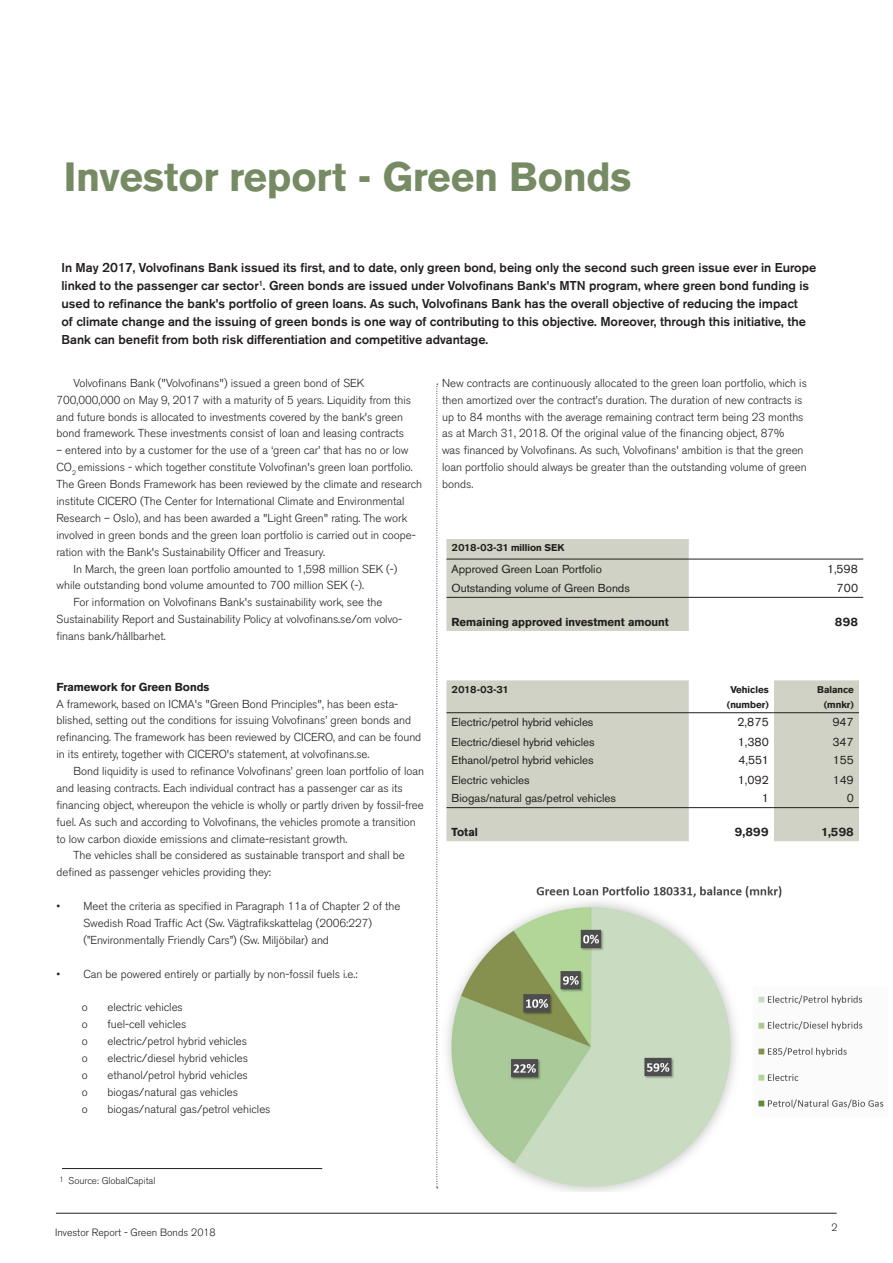
<style>
.page{position:relative;width:893px;height:1263px;background:#fff}
.page>*{position:absolute;margin:0;border:0;box-sizing:border-box;transform-origin:0 0}
.Rubrik_32_pkt_cent{font:700 40.5px "Volvo Sans Pro";color:#768b64}
.Mellanrubrik_9_pkt{font:500 12.75px/18px "Volvo Sans Pro";color:#231f20}
.BRÖD_Volvo_Sans_Pr{font:300 11.55px/16.8px "Volvo Sans Pro";color:#231f20}
.BRÖD_INDRAG_Volvo{font:300 11.55px/16.8px "Volvo Sans Pro";color:#231f20}
.Tabelltext{font:11.55px "Volvo Sans Pro";color:#231f20}
.Tabelltext-2{font:700 11.55px "Volvo Sans Pro";color:#231f20}
.BRÖD_Volvo_Sans_Pr-2{font:700 11.55px "Volvo Sans Pro";color:#231f20}
.t1{font:300 10.5px "Volvo Sans Pro";color:#231f20}
.Tabelltext_FET{font:700 9.75px/15px "Volvo Sans Pro";color:#231f20;text-align:center}
.BRÖD_Volvo_Sans_Pr-3{font:300 9.75px "Volvo Sans Pro";color:#231f20}
</style>
<div class="page">
<hr style="left:56px;top:1213px;width:781px;height:1px;background:#231f20">
<div style="left:446px;top:680px;width:413px;height:161px;background:#cfd2c4"></div>
<svg style="left:689px;top:680px;width:85px;height:161px"></svg>
<hr style="left:446px;top:807px;width:243px;height:1px;background:#231f20">
<hr style="left:689px;top:807px;width:85px;height:1px;background:#231f20">
<hr style="left:774px;top:807px;width:85px;height:1px;background:#231f20">
<hr style="left:446px;top:712px;width:243px;height:1px;background:#231f20">
<hr style="left:689px;top:712px;width:85px;height:1px;background:#231f20">
<hr style="left:774px;top:712px;width:85px;height:1px;background:#231f20">
<svg style="left:436px;top:384px;width:2px;height:804px"></svg>
<svg style="left:446px;top:539px;width:417px;height:92px"></svg>
<hr style="left:446px;top:597px;width:243px;height:1px;background:#231f20">
<hr style="left:689px;top:597px;width:174px;height:1px;background:#231f20">
<hr style="left:446px;top:559px;width:243px;height:1px;background:#231f20">
<hr style="left:689px;top:559px;width:174px;height:1px;background:#231f20">
<hr style="left:62px;top:1168px;width:260px;height:1px;background:#231f20">
<img style="left:447px;top:886px;width:437px;height:305px">
<p class="Rubrik_32_pkt_cent" style="left:64px;top:153px;width:569px">Investor report - Green Bonds</p>
<p class="Mellanrubrik_9_pkt" style="left:61px;top:259px;width:756px">In May 2017, Volvofinans Bank issued its first, and to date, only green bond, being only the second such green issue ever in Europe linked to the passenger car sector<sup>1</sup>. Green bonds are issued under Volvofinans Bank's MTN program, where green bond funding is used to refinance the bank's portfolio of green loans. As such, Volvofinans Bank has the overall objective of reducing the impact<br>of climate change and the issuing of green bonds is one way of contributing to this objective. Moreover, through this initiative, the Bank can benefit from both risk differentiation and competitive advantage.</p>
<p class="BRÖD_Volvo_Sans_Pr" style="left:56px;top:375px;width:356px;text-indent:17px">Volvofinans Bank ("Volvofinans") issued a green bond of SEK 700,000,000 on May 9, 2017 with a maturity of 5 years. Liquidity from this and future bonds is allocated to investments covered by the bank's green bond framework. These investments consist of loan and leasing contracts</p>
<p class="BRÖD_Volvo_Sans_Pr" style="left:56px;top:442px;width:367px">– entered into by a customer for the use of a ‘green car’ that has no or low CO<sub>2</sub> emissions - which together constitute Volvofinan's green loan portfolio.<br>The Green Bonds Framework has been reviewed by the climate and research institute CICERO (The Center for International Climate and Environmental Research – Oslo), and has been awarded a "Light Green" rating. The work involved in green bonds and the green loan portfolio is carried out in coope&shy;ration with the Bank's Sustainability Officer and Treasury.</p>
<p class="BRÖD_Volvo_Sans_Pr" style="left:56px;top:560px;width:342px;text-indent:17px">In March, the green loan portfolio amounted to 1,598 million SEK (-) while outstanding bond volume amounted to 700 million SEK (-).</p>
<p class="BRÖD_Volvo_Sans_Pr" style="left:56px;top:594px;width:347px;text-indent:17px">For information on Volvofinans Bank's sustainability work, see the<br>Sustainability Report and Sustainability Policy at volvofinans.se/om volvo&shy;finans bank/hållbarhet.</p>
<p class="BRÖD_Volvo_Sans_Pr-2" style="left:56px;top:680px;width:155px">Framework for Green Bonds</p>
<p class="BRÖD_Volvo_Sans_Pr" style="left:56px;top:695px;width:366px">A framework, based on ICMA's "Green Bond Principles", has been esta&shy;blished, setting out the conditions for issuing Volvofinans’ green bonds and refinancing. The framework has been reviewed by CICERO, and can be found in its entirety, together with CICERO's statement, at volvofinans.se.</p>
<p class="BRÖD_INDRAG_Volvo" style="left:56px;top:763px;width:369px;text-indent:17px">Bond liquidity is used to refinance Volvofinans’ green loan portfolio of loan and leasing contracts. Each individual contract has a passenger car as its financing object, whereupon the vehicle is wholly or partly driven by fossil-free fuel. As such and according to Volvofinans, the vehicles promote a transition to low carbon dioxide emissions and climate-resistant growth.</p>
<p class="BRÖD_INDRAG_Volvo" style="left:56px;top:847px;width:350px;text-indent:17px">The vehicles shall be considered as sustainable transport and shall be defined as passenger vehicles providing they:</p>
<p class="BRÖD_Volvo_Sans_Pr" style="left:83px;top:898px;width:319px;text-indent:-27px">• Meet the criteria as specified in Paragraph 11a of Chapter 2 of the<br>Swedish Road Traffic Act (Sw. Vägtrafikskattelag (2006:227) (”Environmentally Friendly Cars”) (Sw. Miljöbilar) and</p>
<p class="BRÖD_Volvo_Sans_Pr" style="left:56px;top:965px;width:303px">• Can be powered entirely or partially by non-fossil fuels i.e.:</p>
<p class="BRÖD_Volvo_Sans_Pr" style="left:82px;top:999px;width:7px">o</p>
<p class="BRÖD_Volvo_Sans_Pr" style="left:107px;top:999px;width:77px">electric vehicles</p>
<p class="BRÖD_Volvo_Sans_Pr" style="left:82px;top:1016px;width:7px">o</p>
<p class="BRÖD_Volvo_Sans_Pr" style="left:107px;top:1016px;width:80px">fuel-cell vehicles</p>
<p class="BRÖD_Volvo_Sans_Pr" style="left:82px;top:1033px;width:7px">o</p>
<p class="BRÖD_Volvo_Sans_Pr" style="left:107px;top:1033px;width:141px">electric/petrol hybrid vehicles</p>
<p class="BRÖD_Volvo_Sans_Pr" style="left:82px;top:1050px;width:7px">o</p>
<p class="BRÖD_Volvo_Sans_Pr" style="left:107px;top:1050px;width:142px">electric/diesel hybrid vehicles</p>
<p class="BRÖD_Volvo_Sans_Pr" style="left:82px;top:1066px;width:7px">o</p>
<p class="BRÖD_Volvo_Sans_Pr" style="left:107px;top:1066px;width:142px">ethanol/petrol hybrid vehicles</p>
<p class="BRÖD_Volvo_Sans_Pr" style="left:82px;top:1083px;width:7px">o</p>
<p class="BRÖD_Volvo_Sans_Pr" style="left:107px;top:1083px;width:132px">biogas/natural gas vehicles</p>
<p class="BRÖD_Volvo_Sans_Pr" style="left:82px;top:1100px;width:7px">o</p>
<p class="BRÖD_Volvo_Sans_Pr" style="left:107px;top:1100px;width:165px">biogas/natural gas/petrol vehicles</p>
<p class="BRÖD_Volvo_Sans_Pr" style="left:442px;top:375px;width:366px">New contracts are continuously allocated to the green loan portfolio, which is then amortized over the contract’s duration. The duration of new contracts is up to 84 months with the average remaining contract term being 23 months as at March 31, 2018. Of the original value of the financing object, 87%<br>was financed by Volvofinans. As such, Volvofinans' ambition is that the green loan portfolio should always be greater than the outstanding volume of green bonds.</p>
<p class="Tabelltext_FET" style="left:452px;top:540px;width:114px">2018-03-31 million SEK</p>
<p class="Tabelltext" style="left:452px;top:561px;width:152px">Approved Green Loan Portfolio</p>
<p class="Tabelltext" style="left:827px;top:561px;width:32px">1,598</p>
<p class="Tabelltext" style="left:452px;top:581px;width:180px">Outstanding volume of Green Bonds</p>
<p class="Tabelltext" style="left:836px;top:581px;width:23px">700</p>
<p class="Tabelltext-2" style="left:452px;top:615px;width:219px">Remaining approved investment amount</p>
<p class="Tabelltext-2" style="left:835px;top:615px;width:25px">898</p>
<p class="Tabelltext_FET" style="left:452px;top:682px;width:58px">2018-03-31</p>
<p class="Tabelltext_FET" style="left:727px;top:682px;width:43px">Vehicles (number)</p>
<p class="Tabelltext_FET" style="left:817px;top:682px;width:38px;text-align:right">Balance (mnkr)</p>
<p class="Tabelltext" style="left:452px;top:715px;width:143px">Electric/petrol hybrid vehicles</p>
<p class="Tabelltext" style="left:738px;top:715px;width:33px">2,875</p>
<p class="Tabelltext" style="left:832px;top:715px;width:23px">947</p>
<p class="Tabelltext" style="left:452px;top:735px;width:145px">Electric/diesel hybrid vehicles</p>
<p class="Tabelltext" style="left:738px;top:735px;width:32px">1,380</p>
<p class="Tabelltext" style="left:833px;top:735px;width:23px">347</p>
<p class="Tabelltext" style="left:452px;top:753px;width:144px">Ethanol/petrol hybrid vehicles</p>
<p class="Tabelltext" style="left:739px;top:753px;width:32px">4,551</p>
<p class="Tabelltext" style="left:833px;top:753px;width:22px">155</p>
<p class="Tabelltext" style="left:452px;top:773px;width:79px">Electric vehicles</p>
<p class="Tabelltext" style="left:738px;top:773px;width:32px">1,092</p>
<p class="Tabelltext" style="left:833px;top:773px;width:22px">149</p>
<p class="Tabelltext" style="left:452px;top:791px;width:166px">Biogas/natural gas/petrol vehicles</p>
<p class="Tabelltext" style="left:762px;top:791px;width:8px">1</p>
<p class="Tabelltext" style="left:847px;top:791px;width:9px">0</p>
<p class="Tabelltext-2" style="left:452px;top:825px;width:28px">Total</p>
<p class="Tabelltext-2" style="left:734px;top:825px;width:36px">9,899</p>
<p class="Tabelltext-2" style="left:821px;top:825px;width:34px">1,598</p>
<p class="BRÖD_Volvo_Sans_Pr-3" style="left:60px;top:1175px;width:97px"><sup>1</sup> Source: GlobalCapital</p>
<p class="t1" style="left:55px;top:1226px;width:162px">Investor Report - Green Bonds 2018</p>
<p class="t1" style="left:832px;top:1221px;width:8px">2</p>
</div>
